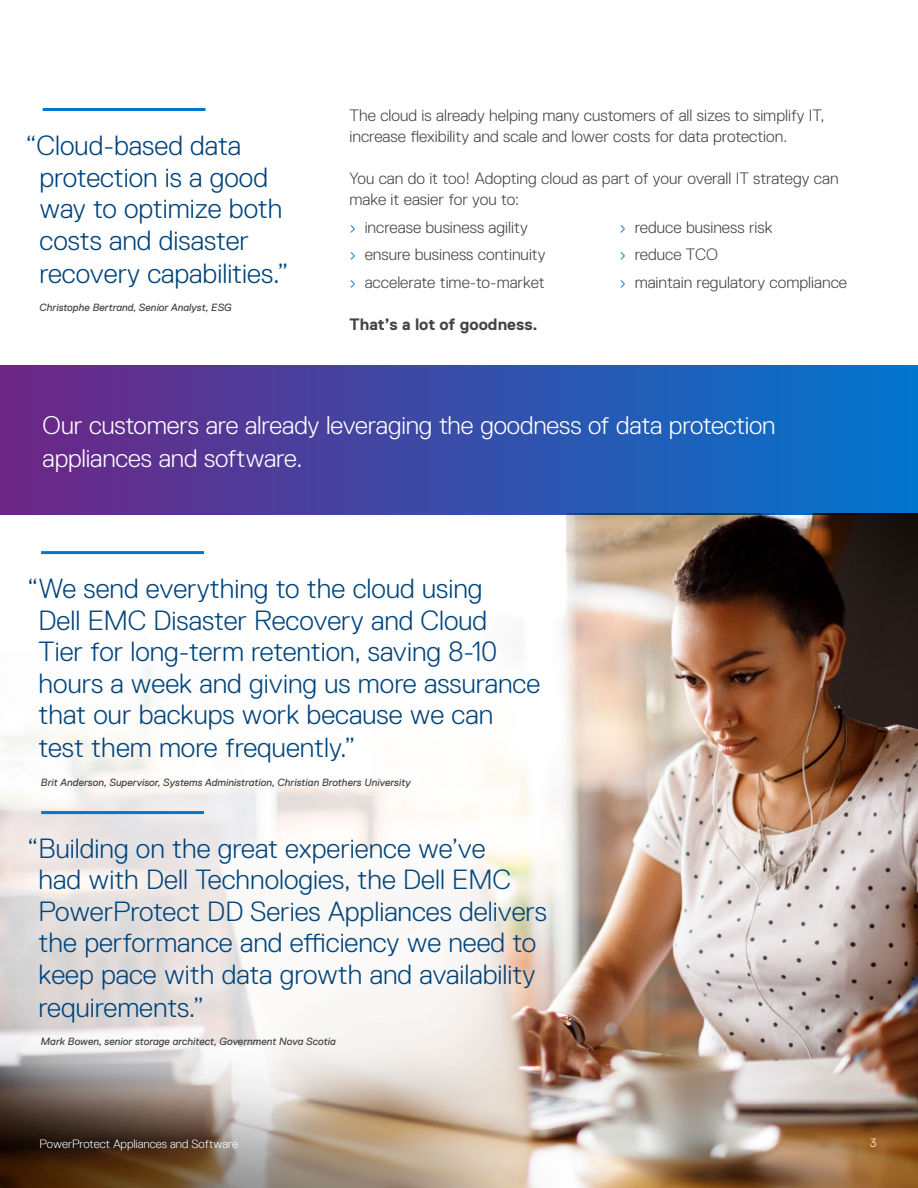
<style>
.page{position:relative;width:918px;height:1188px;background:#fff}
.page>*{position:absolute;margin:0;border:0;box-sizing:border-box;transform-origin:0 0}
.t1{font:300 27.75px/31.8px "Replica Pro";color:#00447c}
.t2{font:300 25.5px/33px "Replica Pro";letter-spacing:-.005em;color:#fff}
.t3{font:300 16.5px/21px "Replica Pro";color:#444}
.t4{font:700 16.5px "Replica Pro";color:#444}
.t5{font:300 12px "Replica Pro TT";color:#fff}
.t6{font:300 12px "Replica Pro";color:#fff}
.t7{font:italic 10.5px "Replica Pro";color:#444}
.s1{color:#0076ce}
</style>
<div class="page">
<img style="left:0;top:514px;width:918px;height:674px">
<hr style="left:43px;top:108px;width:162px;height:3px;background:#0076ce">
<hr style="left:41px;top:551px;width:163px;height:3px;background:#0076ce">
<hr style="left:41px;top:811px;width:163px;height:3px;background:#0076ce">
<div style="left:0;top:366px;width:918px;height:148px;background:linear-gradient(to right,#6f2585,#0175cd)"></div>
<p class="t1" style="left:39px;top:130px;width:250px;text-indent:-13px">“Cloud-based data protection is a good way to optimize both costs and disaster recovery capabilities.”</p>
<p class="t7" style="left:39px;top:302px;width:194px">Christophe Bertrand, Senior Analyst, ESG</p>
<p class="t3" style="left:350px;top:105px;width:476px">The cloud is already helping many customers of all sizes to simplify IT, increase flexibility and scale and lower costs for data protection.</p>
<p class="t3" style="left:350px;top:168px;width:491px">You can do it too! Adopting cloud as part of your overall IT strategy can make it easier for you to:</p>
<p class="t3" style="left:350px;top:217px;width:180px"><span class="s1">›</span> increase business agility</p>
<p class="t3" style="left:620px;top:217px;width:155px"><span class="s1">›</span> reduce business risk</p>
<p class="t3" style="left:350px;top:244px;width:198px"><span class="s1">›</span> ensure business continuity</p>
<p class="t3" style="left:620px;top:244px;width:100px"><span class="s1">›</span> reduce TCO</p>
<p class="t3" style="left:350px;top:272px;width:197px"><span class="s1">›</span> accelerate time-to-market</p>
<p class="t3" style="left:620px;top:272px;width:229px"><span class="s1">›</span> maintain regulatory compliance</p>
<p class="t4" style="left:350px;top:315px;width:190px">That’s a lot of goodness.</p>
<p class="t2" style="left:43px;top:409px;width:734px">Our customers are already leveraging the goodness of data protection appliances and software.</p>
<p class="t1" style="left:39px;top:573px;width:503px;text-indent:-11px">“We send everything to the cloud using<br>Dell EMC Disaster Recovery and Cloud<br>Tier for long-term retention, saving 8-10 hours a week and giving us more assurance that our backups work because we can test them more frequently.”</p>
<p class="t7" style="left:41px;top:777px;width:371px">Brit Anderson, Supervisor, Systems Administration, Christian Brothers University</p>
<p class="t1" style="left:39px;top:833px;width:510px;text-indent:-11px">“Building on the great experience we’ve<br>had with Dell Technologies, the Dell EMC PowerProtect DD Series Appliances delivers the performance and efficiency we need to keep pace with data growth and availability requirements.”</p>
<p class="t7" style="left:41px;top:1036px;width:296px">Mark Bowen, senior storage architect, Government Nova Scotia</p>
<p class="t5" style="left:40px;top:1137px;width:200px">PowerProtect Appliances and Software</p>
<p class="t6" style="left:870px;top:1136px;width:8px">3</p>
</div>
